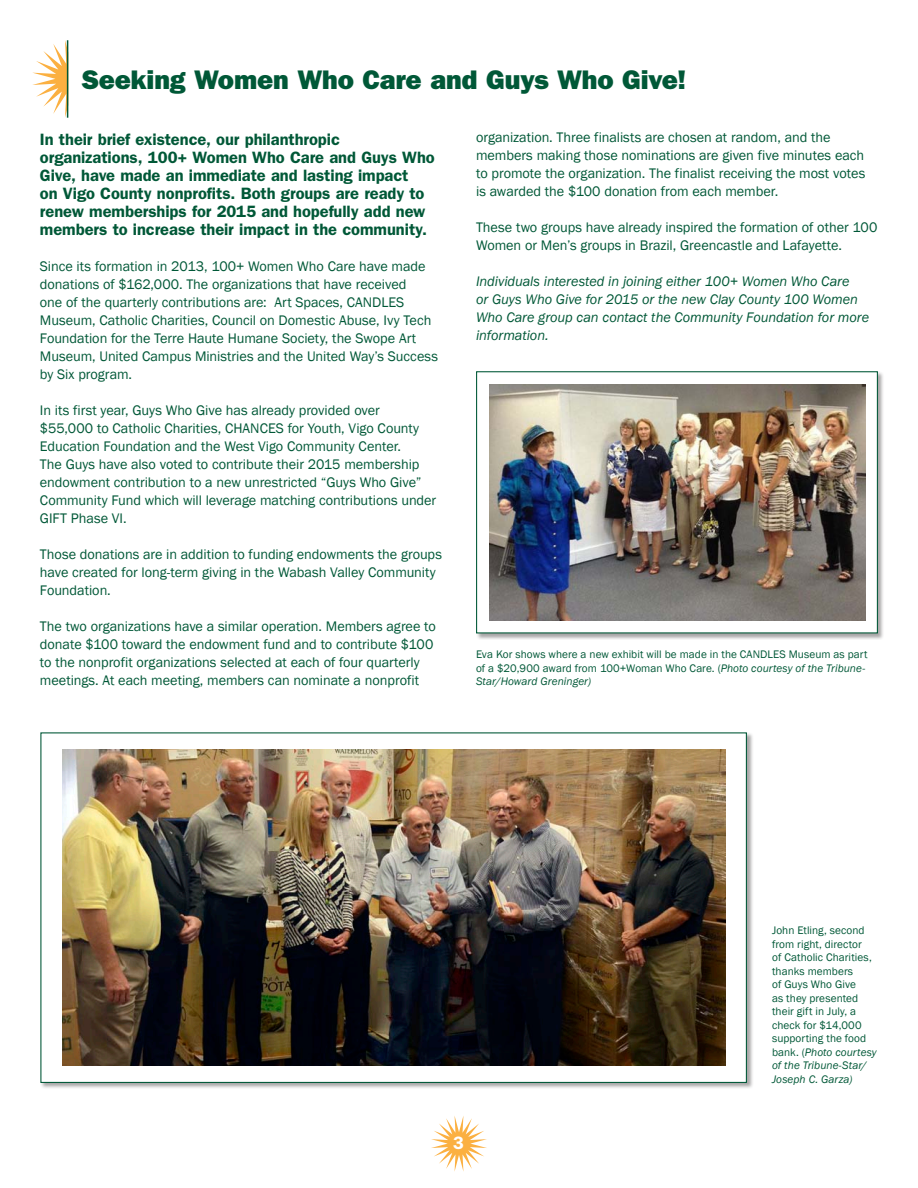
<style>
.page{position:relative;width:918px;height:1188px;background:#fff}
.page>*{position:absolute;margin:0;border:0;box-sizing:border-box;transform-origin:0 0}
.t1{font:800 27px "Franklin Gothic";letter-spacing:-.005em;color:#005837}
.t2{font:600 18px "Franklin Gothic";color:#fff}
.t3{font:600 16.5px/18px "Franklin Gothic";letter-spacing:-.005em;color:#005837}
.t4{font:14.25px/18px "Franklin Gothic";letter-spacing:-.005em;color:#005837}
.t5{font:italic 14.25px/18px "Franklin Gothic";letter-spacing:-.005em;color:#005837}
.t6{font:11.25px/13.5px "Franklin Gothic";letter-spacing:.005em;color:#005837}
.s1{font-style:italic}
</style>
<div class="page">
<svg style="left:431px;top:1116px;width:56px;height:55px"></svg>
<svg style="left:32px;top:40px;width:35px;height:78px"></svg>
<hr style="left:67px;top:40px;width:1px;height:78px;background:#005837">
<div style="left:40px;top:732px;width:714px;height:358px;background:#231f20;opacity:.4"></div>
<div style="left:40px;top:732px;width:707px;height:351px;background:#fff;border:1px solid #005837"></div>
<img style="left:63px;top:750px;width:663px;height:315px">
<div style="left:476px;top:371px;width:409px;height:269px;background:#231f20;opacity:.4"></div>
<div style="left:476px;top:371px;width:402px;height:262px;background:#fff;border:1px solid #005837"></div>
<img style="left:489px;top:385px;width:377px;height:235px">
<p class="t1" style="left:81px;top:64px;width:606px">Seeking Women Who Care and Guys Who Give!</p>
<p class="t3" style="left:40px;top:130px;width:396px">In their brief existence, our philanthropic organizations, 100+ Women Who Care and Guys Who Give, have made an immediate and lasting impact<br>on Vigo County nonprofits. Both groups are ready to renew memberships for 2015 and hopefully add new members to increase their impact in the community.</p>
<p class="t4" style="left:40px;top:258px;width:400px">Since its formation in 2013, 100+ Women Who Care have made donations of $162,000. The organizations that have received<br>one of the quarterly contributions are: Art Spaces, CANDLES Museum, Catholic Charities, Council on Domestic Abuse, Ivy Tech Foundation for the Terre Haute Humane Society, the Swope Art Museum, United Campus Ministries and the United Way’s Success by Six program.</p>
<p class="t4" style="left:40px;top:402px;width:341px">In its first year, Guys Who Give has already provided over</p>
<p class="t4" style="left:40px;top:420px;width:398px">$55,000 to Catholic Charities, CHANCES for Youth, Vigo County Education Foundation and the West Vigo Community Center.<br>The Guys have also voted to contribute their 2015 membership endowment contribution to a new unrestricted “Guys Who Give” Community Fund which will leverage matching contributions under GIFT Phase VI.</p>
<p class="t4" style="left:40px;top:545px;width:404px">Those donations are in addition to funding endowments the groups have created for long-term giving in the Wabash Valley Community<br>Foundation.</p>
<p class="t4" style="left:40px;top:617px;width:398px">The two organizations have a similar operation. Members agree to donate $100 toward the endowment fund and to contribute $100 to the nonprofit organizations selected at each of four quarterly meetings. At each meeting, members can nominate a nonprofit</p>
<p class="t4" style="left:476px;top:128px;width:391px">organization. Three finalists are chosen at random, and the members making those nominations are given five minutes each to promote the organization. The finalist receiving the most votes is awarded the $100 donation from each member.</p>
<p class="t4" style="left:476px;top:218px;width:403px">These two groups have already inspired the formation of other 100<br>Women or Men’s groups in Brazil, Greencastle and Lafayette.</p>
<p class="t5" style="left:476px;top:272px;width:395px">Individuals interested in joining either 100+ Women Who Care<br>or Guys Who Give for 2015 or the new Clay County 100 Women Who Care group can contact the Community Foundation for more information.</p>
<p class="t6" style="left:476px;top:648px;width:393px">Eva Kor shows where a new exhibit will be made in the CANDLES Museum as part of a $20,900 award from 100+Woman Who Care. (<span class="s1">Photo courtesy of the Tribune-<br>Star/Howard Greninger)</span></p>
<p class="t2" style="left:453px;top:1132px;width:12px">3</p>
<p class="t6" style="left:772px;top:924px;width:106px">John Etling, second from right, director<br>of Catholic Charities, thanks members<br>of Guys Who Give<br>as they presented their gift in July, a check for $14,000 supporting the food bank. (<span class="s1">Photo courtesy of the Tribune-Star/<br>Joseph C. Garza)</span></p>
</div>
